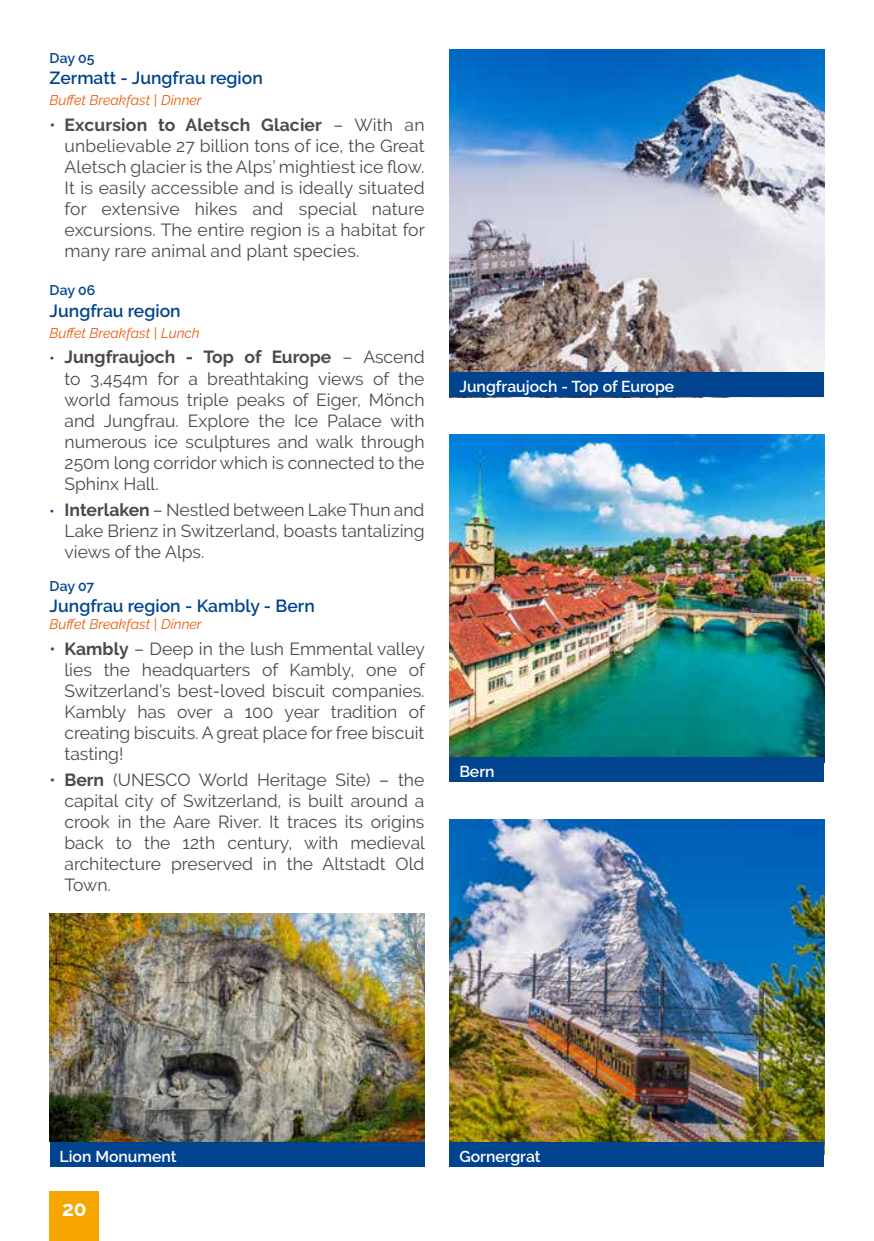
<style>
.page{position:relative;width:874px;height:1241px;background:#fff}
.page>*{position:absolute;margin:0;border:0;box-sizing:border-box;transform-origin:0 0}
.t1{font:700 21px "Raleway";color:#fff}
.t2{font:17.5px/21px "Raleway";color:#4a4a49;text-align:justify}
.t3{font:600 17.5px "Raleway";color:#01438f}
.t4{font:600 15.75px "Raleway";color:#fff}
.t5{font:italic 14px "Raleway";color:#ea5b0b}
.t6{font:600 14px "Raleway";color:#01438f}
.s1{font-weight:700}
.s2{font-weight:600;font-size:14px;color:#01438f}
</style>
<div class="page">
<img style="left:449px;top:819px;width:374px;height:322px">
<img style="left:449px;top:50px;width:374px;height:322px">
<img style="left:449px;top:434px;width:374px;height:322px">
<div style="left:449px;top:372px;width:374px;height:25px;background:#01438f"></div>
<div style="left:449px;top:756px;width:374px;height:25px;background:#01438f"></div>
<div style="left:449px;top:1141px;width:374px;height:25px;background:#01438f"></div>
<div style="left:50px;top:1141px;width:374px;height:25px;background:#01438f"></div>
<img style="left:50px;top:913px;width:374px;height:228px">
<div style="left:50px;top:1191px;width:49px;height:49px;background:#f7a600"></div>
<p class="t6" style="left:50px;top:50px;width:46px">Day 05</p>
<p class="t3" style="left:50px;top:68px;width:214px">Zermatt - Jungfrau region</p>
<p class="t5" style="left:50px;top:92px;width:153px">Buffet Breakfast | Dinner</p>
<p class="t2" style="left:64px;top:114px;width:362px;text-indent:-15px">• <span class="s1">Excursion to Aletsch Glacier</span> – With an unbelievable 27 billion tons of ice, the Great Aletsch glacier is the Alps’ mightiest ice flow.<br>It is easily accessible and is ideally situated for extensive hikes and special nature excursions. The entire region is a habitat for many rare animal and plant species.</p>
<p class="t6" style="left:50px;top:282px;width:47px">Day 06</p>
<p class="t3" style="left:50px;top:300px;width:132px">Jungfrau region</p>
<p class="t5" style="left:50px;top:324px;width:151px">Buffet Breakfast | Lunch</p>
<p class="t2" style="left:64px;top:347px;width:361px;text-indent:-15px"><span class="s2">•</span> <span class="s1">Jungfraujoch - Top of Europe</span> – Ascend to 3,454m for a breathtaking views of the world famous triple peaks of Eiger, Mönch and Jungfrau. Explore the Ice Palace with numerous ice sculptures and walk through 250m long corridor which is connected to the Sphinx Hall.</p>
<p class="t2" style="left:64px;top:498px;width:361px;text-indent:-15px"><span class="s2">•</span> <span class="s1">Interlaken</span> – Nestled between LakeThun and Lake Brienz in Switzerland, boasts tantalizing views of the Alps.</p>
<p class="t6" style="left:50px;top:578px;width:46px">Day 07</p>
<p class="t3" style="left:50px;top:596px;width:266px">Jungfrau region - Kambly - Bern</p>
<p class="t5" style="left:50px;top:616px;width:153px">Buffet Breakfast | Dinner</p>
<p class="t2" style="left:64px;top:638px;width:362px;text-indent:-15px">• <span class="s1">Kambly</span> – Deep in the lush Emmental valley lies the headquarters of Kambly, one of Switzerland’s best-loved biscuit companies.<br>Kambly has over a 100 year tradition of creating biscuits. A great place for free biscuit tasting!</p>
<p class="t2" style="left:64px;top:769px;width:362px;text-indent:-15px">• <span class="s1">Bern</span> (UNESCO World Heritage Site) – the capital city of Switzerland, is built around a crook in the Aare River. It traces its origins back to the 12th century, with medieval architecture preserved in the Altstadt Old Town.</p>
<p class="t4" style="left:459px;top:377px;width:216px">Jungfraujoch - Top of Europe</p>
<p class="t4" style="left:459px;top:762px;width:37px">Bern</p>
<p class="t4" style="left:60px;top:1146px;width:118px">Lion Monument</p>
<p class="t4" style="left:459px;top:1146px;width:83px">Gornergrat</p>
<p class="t1" style="left:62px;top:1196px;width:26px">20</p>
</div>
